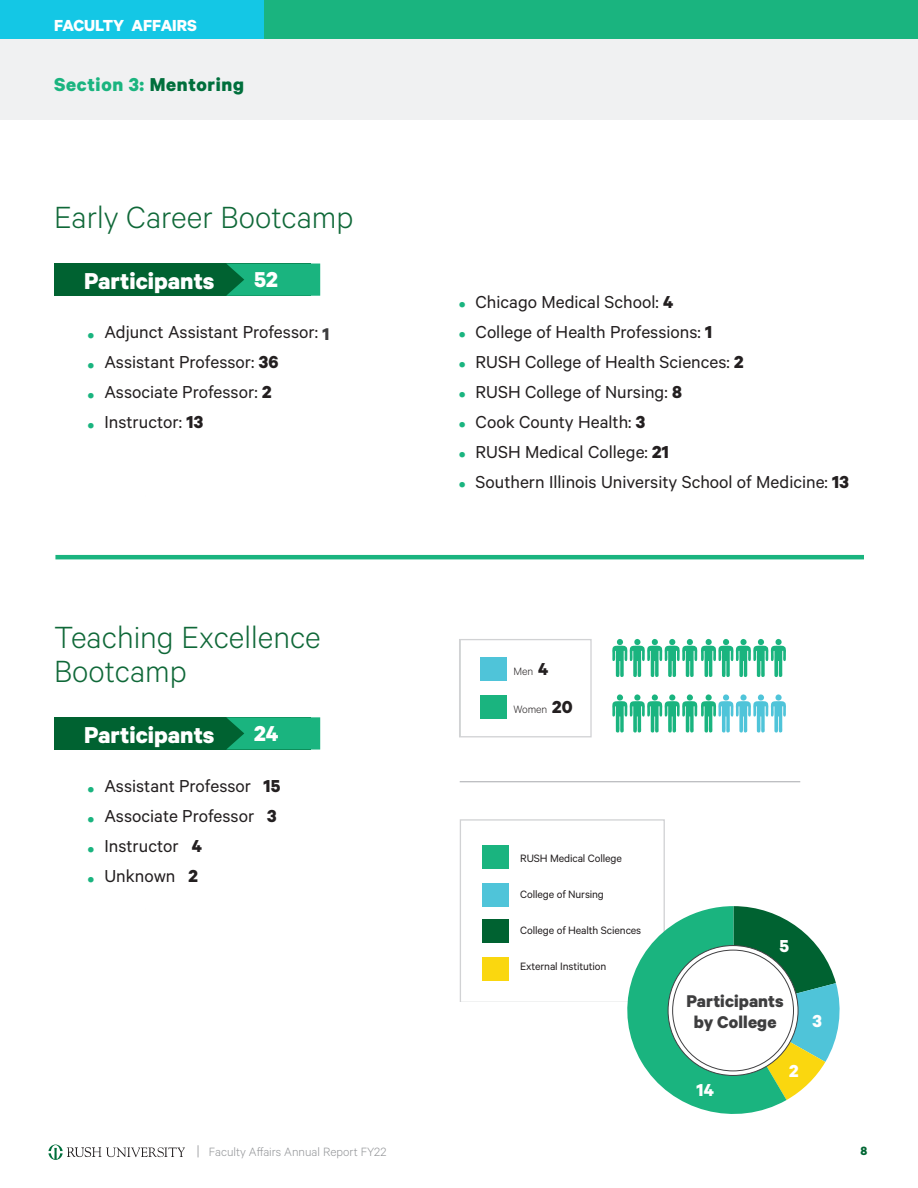
<style>
.page{position:relative;width:918px;height:1188px;background:#fff}
.page>*{position:absolute;margin:0;border:0;box-sizing:border-box;transform-origin:0 0}
.t1{font:300 34.5px/34.5px "Calibre";color:#0f6838}
.t2{font:700 25.95px "Calibre";color:#fff}
.t3{font:700 24.3px "Calibre";color:#fff}
.t4{font:700 21px "Calibre";letter-spacing:.03em;color:#1ab47f}
.t5{font:19.5px "Calibre";color:#231f20}
.t6{font:700 19.5px "Calibre";color:#fff}
.t7{font:700 19.2px/21px "Calibre";letter-spacing:.005em;color:#3e3e3f;text-align:center}
.t8{font:700 18px "Calibre";color:#fff}
.t9{font:300 13.5px "Calibre";color:#939598}
.t10{font:700 13.5px "Calibre";color:#063}
.t11{font:12px "Calibre";letter-spacing:-.01em;color:#231f20}
.t12{font:300 12px "Calibre";letter-spacing:-.01em;color:#231f20}
.s1{color:#006f3c}
.s2{font-weight:700;font-size:16.5px;color:#1ab47f}
.s3{font-weight:700;font-size:19.2px;color:#3e3e3f}
.s4{font-weight:700}
.s5{font-weight:700;font-size:19.5px}
.s6{font-size:16.5px}
</style>
<div class="page">
<svg style="left:48px;top:1145px;width:137px;height:15px"></svg>
<div style="left:0;top:0;width:918px;height:120px;background:#f0f1f2"></div>
<div style="left:0;top:0;width:918px;height:39px;background:#1ab47f"></div>
<div style="left:0;top:0;width:264px;height:39px;background:#14c7e5"></div>
<div style="left:54px;top:264px;width:256px;height:32px;background:#006231"></div>
<svg style="left:226px;top:264px;width:94px;height:32px;background:#17ab76"></svg>
<hr style="left:55px;top:555px;width:809px;height:4px;background:#1ab47f">
<div style="left:54px;top:717px;width:256px;height:33px;background:#006231"></div>
<svg style="left:226px;top:717px;width:94px;height:33px;background:#17aa76"></svg>
<svg style="left:612px;top:639px;width:174px;height:38px"></svg>
<svg style="left:612px;top:694px;width:174px;height:39px"></svg>
<svg style="left:480px;top:657px;width:27px;height:62px"></svg>
<div style="left:459px;top:639px;width:133px;height:98px;border:1px solid #d1d2d4"></div>
<hr style="left:460px;top:781px;width:340px;height:1px;background:#a8a9ad">
<svg style="left:460px;top:819px;width:380px;height:295px"></svg>
<svg style="left:668px;top:946px;width:130px;height:130px"></svg>
<div style="left:673px;top:950px;width:121px;height:121px;background:#fff;border-radius:50%"></div>
<p class="t8" style="left:54px;top:14px;width:145px">FACULTY AFFAIRS</p>
<p class="t4" style="left:54px;top:72px;width:192px">Section 3: <span class="s1">Mentoring</span></p>
<p class="t1" style="left:54px;top:199px;width:301px">Early Career Bootcamp</p>
<p class="t2" style="left:84px;top:265px;width:132px">Participants</p>
<p class="t3" style="left:254px;top:265px;width:25px">52</p>
<p class="t5" style="left:88px;top:321px;width:243px"><span class="s2">•</span> Adjunct Assistant Professor: <span class="s3">1</span></p>
<p class="t5" style="left:88px;top:351px;width:192px"><span class="s2">•</span> Assistant Professor: <span class="s4">36</span></p>
<p class="t5" style="left:88px;top:381px;width:185px"><span class="s2">•</span> Associate Professor: <span class="s4">2</span></p>
<p class="t5" style="left:88px;top:411px;width:117px"><span class="s2">•</span> Instructor: <span class="s4">13</span></p>
<p class="t1" style="left:54px;top:618px;width:268px">Teaching Excellence<br>Bootcamp</p>
<p class="t2" style="left:84px;top:719px;width:132px">Participants</p>
<p class="t3" style="left:254px;top:718px;width:26px">24</p>
<p class="t5" style="left:88px;top:775px;width:194px"><span class="s2">•</span> Assistant Professor <span class="s4">15</span></p>
<p class="t5" style="left:88px;top:805px;width:190px"><span class="s2">•</span> Associate Professor <span class="s4">3</span></p>
<p class="t5" style="left:88px;top:835px;width:116px"><span class="s2">•</span> Instructor <span class="s4">4</span></p>
<p class="t5" style="left:88px;top:865px;width:112px"><span class="s2">•</span> Unknown <span class="s4">2</span></p>
<p class="t5" style="left:459px;top:290px;width:216px"><span class="s2">•</span> Chicago Medical School: <span class="s4">4</span></p>
<p class="t5" style="left:459px;top:320px;width:255px"><span class="s2">•</span> College of Health Professions: <span class="s4">1</span></p>
<p class="t5" style="left:459px;top:350px;width:286px"><span class="s2">•</span> RUSH College of Health Sciences: <span class="s4">2</span></p>
<p class="t5" style="left:459px;top:380px;width:224px"><span class="s2">•</span> RUSH College of Nursing: <span class="s4">8</span></p>
<p class="t5" style="left:459px;top:410px;width:188px"><span class="s2">•</span> Cook County Health: <span class="s4">3</span></p>
<p class="t5" style="left:459px;top:440px;width:211px"><span class="s2">•</span> RUSH Medical College: <span class="s4">21</span></p>
<p class="t5" style="left:459px;top:470px;width:391px"><span class="s2">•</span> Southern Illinois University School of Medicine: <span class="s4">13</span></p>
<p class="t12" style="left:514px;top:664px;width:36px">Men <span class="s5">4</span></p>
<p class="t12" style="left:514px;top:702px;width:61px">Women <span class="s5">20</span></p>
<p class="t11" style="left:520px;top:851px;width:103px">RUSH Medical College</p>
<p class="t11" style="left:520px;top:887px;width:85px">College of Nursing</p>
<p class="t11" style="left:520px;top:923px;width:123px">College of Health Sciences</p>
<p class="t11" style="left:520px;top:959px;width:88px">External Institution</p>
<p class="t6" style="left:779px;top:934px;width:11px">5</p>
<p class="t7" style="left:687px;top:990px;width:99px">Participants by College</p>
<p class="t6" style="left:696px;top:1078px;width:19px">14</p>
<p class="t6" style="left:789px;top:1059px;width:11px">2</p>
<p class="t6" style="left:813px;top:1009px;width:11px">3</p>
<p class="t9" style="left:197px;top:1144px;width:191px"><span class="s6">|</span> Faculty Affairs Annual Report FY22</p>
<p class="t10" style="left:861px;top:1143px;width:8px">8</p>
</div>
